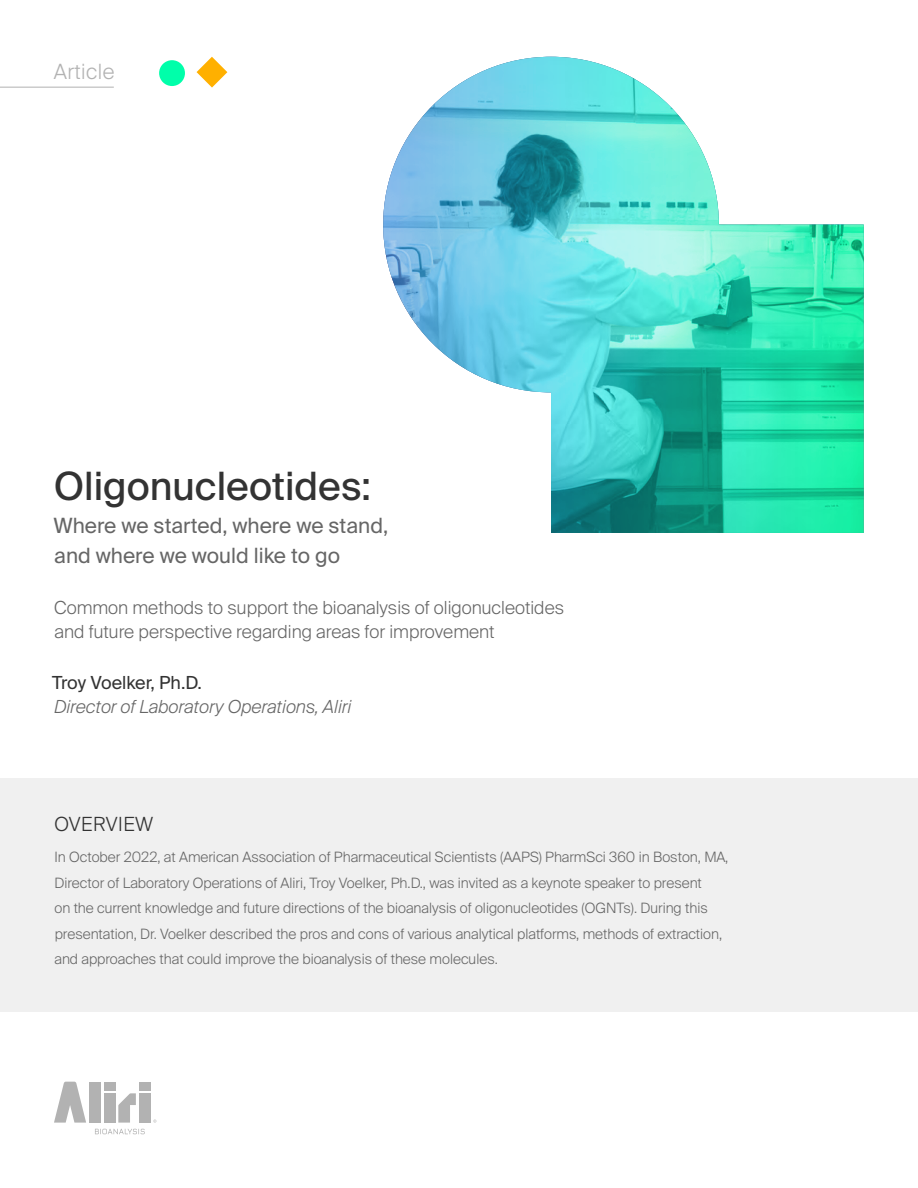
<style>
.page{position:relative;width:918px;height:1188px;background:#fff}
.page>*{position:absolute;margin:0;border:0;box-sizing:border-box;transform-origin:0 0}
.t1{font:39px "Suisse Intl";color:#333}
.t2{font:21px/30px "Suisse Intl";color:#666}
.t3{font:300 21px "Suisse Intl";letter-spacing:.025em;color:#b2b2b2}
.t4{font:300 19.5px "Suisse Intl";letter-spacing:.025em;color:#333}
.t5{font:300 18px/24px "Suisse Intl";color:#666}
.t6{font:italic 300 18px "Suisse Intl";color:#666}
.t7{font:18px "Suisse Intl";letter-spacing:-.005em;color:#333}
.t8{font:300 14.25px/25.5px "Suisse Intl";color:#666}
</style>
<div class="page">
<hr style="left:0;top:87px;width:114px;height:1px;background:#b2b2b2">
<div style="left:159px;top:60px;width:26px;height:26px;background:#0fa;border-radius:50%"></div>
<svg style="left:197px;top:57px;width:30px;height:31px"></svg>
<div style="left:139px;top:1093px;width:12px;height:30px;background:#b2b2b2"></div>
<svg style="left:95px;top:1129px;width:50px;height:5px"></svg>
<svg style="left:54px;top:1082px;width:32px;height:41px"></svg>
<div style="left:89px;top:1082px;width:12px;height:41px;background:#b2b2b2"></div>
<div style="left:104px;top:1093px;width:11px;height:30px;background:#b2b2b2"></div>
<svg style="left:118px;top:1093px;width:18px;height:30px"></svg>
<div style="left:104px;top:1082px;width:11px;height:8px;background:#b2b2b2"></div>
<div style="left:139px;top:1082px;width:12px;height:8px;background:#b2b2b2"></div>
<svg style="left:383px;top:57px;width:481px;height:476px"></svg>
<div style="left:0;top:779px;width:918px;height:233px;background:#f0f0f0"></div>
<h2 class="t3" style="left:54px;top:60px;width:62px">Article</h2>
<h1 class="t1" style="left:54px;top:464px;width:319px">Oligonucleotides:</h1>
<h2 class="t2" style="left:53px;top:511px;width:336px">Where we started, where we stand, and where we would like to go</h2>
<p class="t5" style="left:54px;top:596px;width:511px">Common methods to support the bioanalysis of oligonucleotides and future perspective regarding areas for improvement</p>
<p class="t7" style="left:52px;top:672px;width:151px">Troy Voelker, Ph.D.</p>
<p class="t6" style="left:54px;top:696px;width:299px">Director of Laboratory Operations, Aliri</p>
<h3 class="t4" style="left:54px;top:813px;width:101px">OVERVIEW</h3>
<p class="t8" style="left:54px;top:845px;width:675px">In October 2022, at American Association of Pharmaceutical Scientists (AAPS) PharmSci 360 in Boston, MA, Director of Laboratory Operations of Aliri, Troy Voelker, Ph.D., was invited as a keynote speaker to present<br>on the current knowledge and future directions of the bioanalysis of oligonucleotides (OGNTs). During this presentation, Dr. Voelker described the pros and cons of various analytical platforms, methods of extraction, and approaches that could improve the bioanalysis of these molecules.</p>
</div>
